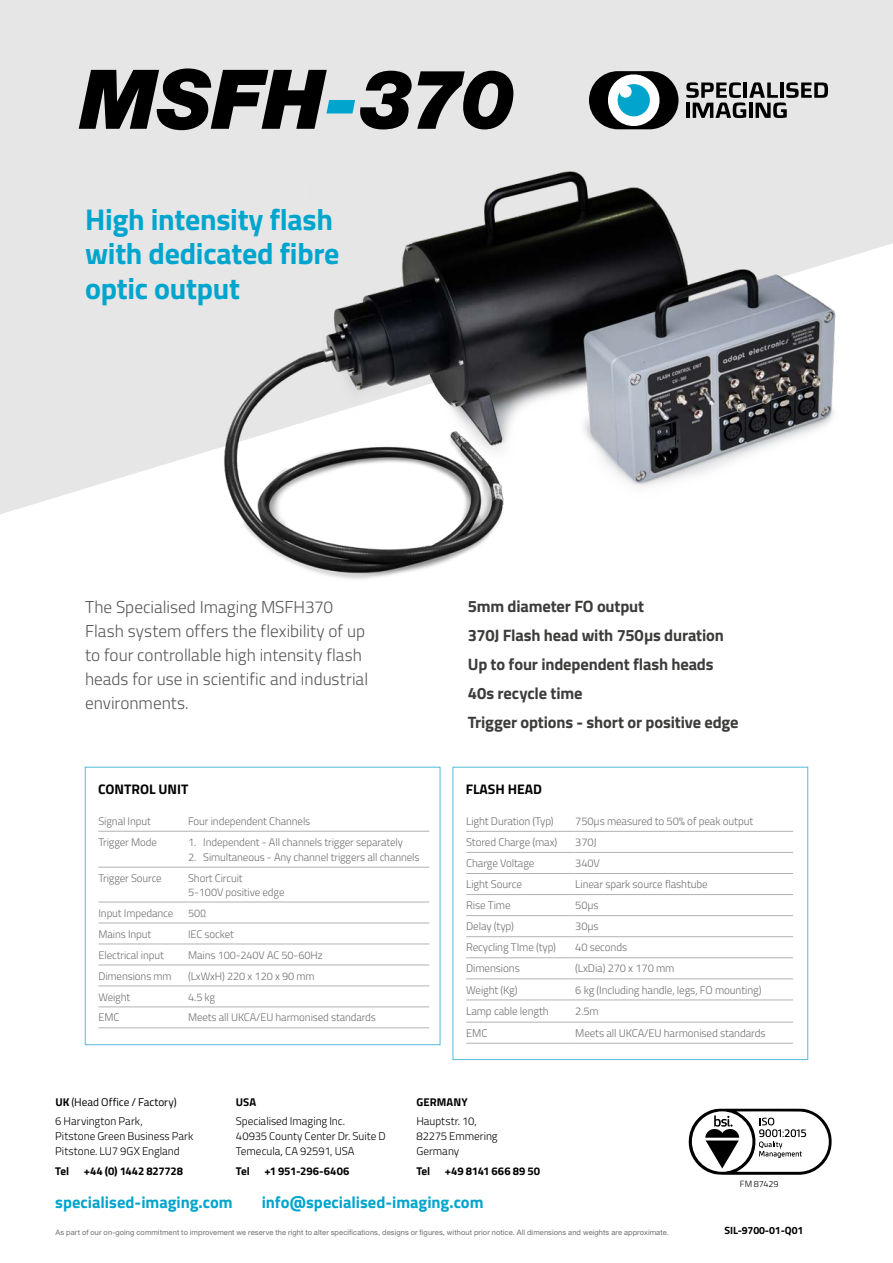
<style>
.page{position:relative;width:893px;height:1263px;background:#fff}
.page>*{position:absolute;margin:0;border:0;box-sizing:border-box;transform-origin:0 0}
.t1{font:italic 900 82.5px "Helvetica Neue LT Std";letter-spacing:-.015em;color:#000}
.t2{font:700 30px/34.5px "Titillium";letter-spacing:-.01em;color:#00a5ce}
.t3{font:300 17.25px/24px "Titillium";color:#575756}
.t4{font:700 16.5px/29px "Titillium";letter-spacing:-.01em;color:#3c3c3b}
.t5{font:700 16.5px "Titillium";color:#00a5ce}
.t6{font:700 15px "Titillium";letter-spacing:.005em;color:#00a5ce}
.t7{font:700 13.8px "Titillium";color:#000}
.t8{font:300 11.25px/15px "Titillium";color:#000}
.t9{font:700 11.25px "Titillium";letter-spacing:-.005em;color:#000}
.t10{font:11.25px/19.2px "Titillium";color:#000}
.t11{font:300 11.1px "Titillium";letter-spacing:-.01em;color:#706f6f}
.t12{font:300 10.95px/13.8px "Titillium";letter-spacing:-.01em;color:#706f6f}
.t13{font:700 10.5px "Titillium";letter-spacing:-.01em;color:#000}
.t14{font:300 9px "Titillium";letter-spacing:-.005em;color:#000}
.t15{font:7.5px "Helvetica Neue LT Std";letter-spacing:.01em;color:#706f6f}
.s1{color:#00a5ce}
.s2{font-weight:700}
.s3{font-weight:300}
</style>
<div class="page">
<svg style="left:0;top:0;width:893px;height:514px;fill:#e6e6e6"></svg>
<svg style="left:686px;top:82px;width:142px;height:36px"></svg>
<div style="left:589px;top:71px;width:89px;height:58px;background:#000;border-radius:29px"></div>
<svg style="left:605px;top:72px;width:57px;height:57px"></svg>
<div style="left:85px;top:767px;width:355px;height:278px;background:#fff;border:1px solid #50bcd9"></div>
<hr style="left:98px;top:1007px;width:90px;height:1px;background:#b3b2b2">
<hr style="left:188px;top:1007px;width:241px;height:1px;background:#b3b2b2">
<hr style="left:98px;top:831px;width:90px;height:1px;background:#b3b2b2">
<hr style="left:188px;top:831px;width:241px;height:1px;background:#b3b2b2">
<hr style="left:98px;top:867px;width:90px;height:1px;background:#b3b2b2">
<hr style="left:188px;top:867px;width:241px;height:1px;background:#b3b2b2">
<hr style="left:98px;top:902px;width:90px;height:1px;background:#b3b2b2">
<hr style="left:188px;top:902px;width:241px;height:1px;background:#b3b2b2">
<hr style="left:98px;top:923px;width:90px;height:1px;background:#b3b2b2">
<hr style="left:188px;top:923px;width:241px;height:1px;background:#b3b2b2">
<hr style="left:98px;top:944px;width:90px;height:1px;background:#b3b2b2">
<hr style="left:188px;top:944px;width:241px;height:1px;background:#b3b2b2">
<hr style="left:98px;top:965px;width:90px;height:1px;background:#b3b2b2">
<hr style="left:188px;top:965px;width:241px;height:1px;background:#b3b2b2">
<hr style="left:98px;top:986px;width:90px;height:1px;background:#b3b2b2">
<hr style="left:188px;top:986px;width:241px;height:1px;background:#b3b2b2">
<hr style="left:98px;top:1027px;width:90px;height:1px;background:#b3b2b2">
<hr style="left:188px;top:1027px;width:241px;height:1px;background:#b3b2b2">
<div style="left:453px;top:767px;width:355px;height:293px;background:#fff;border:1px solid #50bcd9"></div>
<hr style="left:466px;top:1000px;width:109px;height:1px;background:#b3b2b2">
<hr style="left:575px;top:1000px;width:218px;height:1px;background:#b3b2b2">
<hr style="left:466px;top:1022px;width:109px;height:1px;background:#b3b2b2">
<hr style="left:575px;top:1022px;width:218px;height:1px;background:#b3b2b2">
<hr style="left:466px;top:831px;width:109px;height:1px;background:#b3b2b2">
<hr style="left:575px;top:831px;width:218px;height:1px;background:#b3b2b2">
<hr style="left:466px;top:852px;width:109px;height:1px;background:#b3b2b2">
<hr style="left:575px;top:852px;width:218px;height:1px;background:#b3b2b2">
<hr style="left:466px;top:873px;width:109px;height:1px;background:#b3b2b2">
<hr style="left:575px;top:873px;width:218px;height:1px;background:#b3b2b2">
<hr style="left:466px;top:894px;width:109px;height:1px;background:#b3b2b2">
<hr style="left:575px;top:894px;width:218px;height:1px;background:#b3b2b2">
<hr style="left:466px;top:915px;width:109px;height:1px;background:#b3b2b2">
<hr style="left:575px;top:915px;width:218px;height:1px;background:#b3b2b2">
<hr style="left:466px;top:936px;width:109px;height:1px;background:#b3b2b2">
<hr style="left:575px;top:936px;width:218px;height:1px;background:#b3b2b2">
<hr style="left:466px;top:957px;width:109px;height:1px;background:#b3b2b2">
<hr style="left:575px;top:957px;width:218px;height:1px;background:#b3b2b2">
<hr style="left:466px;top:978px;width:109px;height:1px;background:#b3b2b2">
<hr style="left:575px;top:978px;width:218px;height:1px;background:#b3b2b2">
<hr style="left:466px;top:1043px;width:109px;height:1px;background:#b3b2b2">
<hr style="left:575px;top:1043px;width:218px;height:1px;background:#b3b2b2">
<img style="left:196px;top:149px;width:657px;height:430px">
<svg style="left:688px;top:1108px;width:144px;height:67px"></svg>
<h1 class="t1" style="left:80px;top:49px;width:437px">MSFH<span class="s1">-</span>370</h1>
<h2 class="t2" style="left:85px;top:200px;width:256px">High intensity flash with dedicated fibre optic output</h2>
<h3 class="t3" style="left:85px;top:594px;width:285px">The Specialised Imaging MSFH370<br>Flash system offers the flexibility of up to four controllable high intensity flash heads for use in scientific and industrial environments.</h3>
<p class="t7" style="left:98px;top:779px;width:92px">CONTROL UNIT</p>
<p class="t12" style="left:98px;top:813px;width:54px">Signal Input</p>
<p class="t12" style="left:188px;top:813px;width:124px">Four independent Channels</p>
<p class="t12" style="left:98px;top:834px;width:60px">Trigger Mode</p>
<p class="t12" style="left:188px;top:834px;width:216px">1. Independent - All channels trigger separately</p>
<p class="t12" style="left:188px;top:849px;width:233px">2. Simultaneous - Any channel triggers all channels</p>
<p class="t12" style="left:98px;top:870px;width:65px">Trigger Source</p>
<p class="t12" style="left:188px;top:870px;width:98px">Short Circuit<br>5-100V positive edge</p>
<p class="t12" style="left:98px;top:905px;width:76px">Input Impedance</p>
<p class="t12" style="left:188px;top:905px;width:20px">50Ω</p>
<p class="t12" style="left:98px;top:926px;width:54px">Mains Input</p>
<p class="t12" style="left:188px;top:926px;width:47px">IEC socket</p>
<p class="t12" style="left:98px;top:947px;width:67px">Electrical input</p>
<p class="t12" style="left:188px;top:947px;width:136px">Mains 100-240V AC 50-60Hz</p>
<p class="t12" style="left:98px;top:968px;width:75px">Dimensions mm</p>
<p class="t12" style="left:188px;top:968px;width:128px">(LxWxH) 220 x 120 x 90 mm</p>
<p class="t12" style="left:98px;top:989px;width:33px">Weight</p>
<p class="t12" style="left:188px;top:989px;width:28px">4.5 kg</p>
<p class="t12" style="left:98px;top:1010px;width:22px">EMC</p>
<p class="t12" style="left:188px;top:1010px;width:189px">Meets all UKCA/EU harmonised standards</p>
<h3 class="t4" style="left:468px;top:591px;width:272px">5mm diameter FO output<br>370J Flash head with 750μs duration<br>Up to four independent flash heads<br>40s recycle time<br>Trigger options - short or positive edge</h3>
<p class="t7" style="left:466px;top:779px;width:78px">FLASH HEAD</p>
<p class="t11" style="left:466px;top:813px;width:89px">Light Duration (Typ)</p>
<p class="t11" style="left:575px;top:813px;width:180px">750μ s measured to 50% of peak output</p>
<p class="t11" style="left:466px;top:834px;width:93px">Stored Charge (max)</p>
<p class="t11" style="left:575px;top:834px;width:23px">370J</p>
<p class="t11" style="left:466px;top:855px;width:70px">Charge Voltage</p>
<p class="t11" style="left:575px;top:855px;width:26px">340V</p>
<p class="t11" style="left:466px;top:876px;width:57px">Light Source</p>
<p class="t11" style="left:575px;top:876px;width:134px">Linear spark source flashtube</p>
<p class="t11" style="left:466px;top:897px;width:46px">Rise Time</p>
<p class="t11" style="left:575px;top:897px;width:25px">50μs</p>
<p class="t11" style="left:466px;top:918px;width:49px">Delay (typ)</p>
<p class="t11" style="left:575px;top:918px;width:25px">30μs</p>
<p class="t11" style="left:466px;top:939px;width:91px">Recycling TIme (typ)</p>
<p class="t11" style="left:575px;top:939px;width:54px">40 seconds</p>
<p class="t11" style="left:466px;top:960px;width:55px">Dimensions</p>
<p class="t11" style="left:575px;top:960px;width:101px">(LxDia) 270 x 170 mm</p>
<p class="t11" style="left:466px;top:982px;width:53px">Weight (Kg)</p>
<p class="t11" style="left:575px;top:982px;width:188px">6 kg (Including handle, legs, FO mounting)</p>
<p class="t11" style="left:466px;top:1003px;width:84px">Lamp cable length</p>
<p class="t11" style="left:575px;top:1003px;width:25px">2.5m</p>
<p class="t11" style="left:466px;top:1025px;width:23px">EMC</p>
<p class="t11" style="left:575px;top:1025px;width:192px">Meets all UKCA/EU harmonised standards</p>
<p class="t10" style="left:55px;top:1092px;width:123px"><span class="s2">UK</span> (Head Office / Factory)<br><span class="s3">6 Harvington Park,</span></p>
<p class="t8" style="left:55px;top:1128px;width:140px">Pitstone Green Business Park<br>Pitstone. LU7 9GX England</p>
<p class="t9" style="left:55px;top:1162px;width:15px">Tel</p>
<p class="t9" style="left:84px;top:1162px;width:101px">+44 (0) 1442 827728</p>
<p class="t9" style="left:236px;top:1093px;width:22px">USA</p>
<p class="t8" style="left:236px;top:1113px;width:151px">Specialised Imaging Inc.<br>40935 County Center Dr. Suite D<br>Temecula, CA 92591, USA</p>
<p class="t9" style="left:236px;top:1162px;width:15px">Tel</p>
<p class="t9" style="left:264px;top:1162px;width:87px">+1 951-296-6406</p>
<p class="t9" style="left:416px;top:1093px;width:53px">GERMANY</p>
<p class="t8" style="left:416px;top:1113px;width:83px">Hauptstr. 10,<br>82275 Emmering<br>Germany</p>
<p class="t9" style="left:416px;top:1162px;width:15px">Tel</p>
<p class="t9" style="left:445px;top:1162px;width:97px">+49 8141 666 89 50</p>
<h3 class="t5" style="left:55px;top:1189px;width:179px">specialised-imaging.com</h3>
<h3 class="t5" style="left:262px;top:1189px;width:223px">info@specialised-imaging.com</h3>
<h3 class="t6" style="left:88px;top:1197px;width:266px">International sales +44 (0) 1442 827728</h3>
<p class="t15" style="left:56px;top:1228px;width:615px">As part of our on-going commitment to improvement we reserve the right to alter specifications, designs or figures, without prior notice. All dimensions and weights are approximate.</p>
<p class="t14" style="left:740px;top:1177px;width:40px">FM 87429</p>
<p class="t13" style="left:725px;top:1223px;width:80px">SIL-9700-01-Q01</p>
</div>
